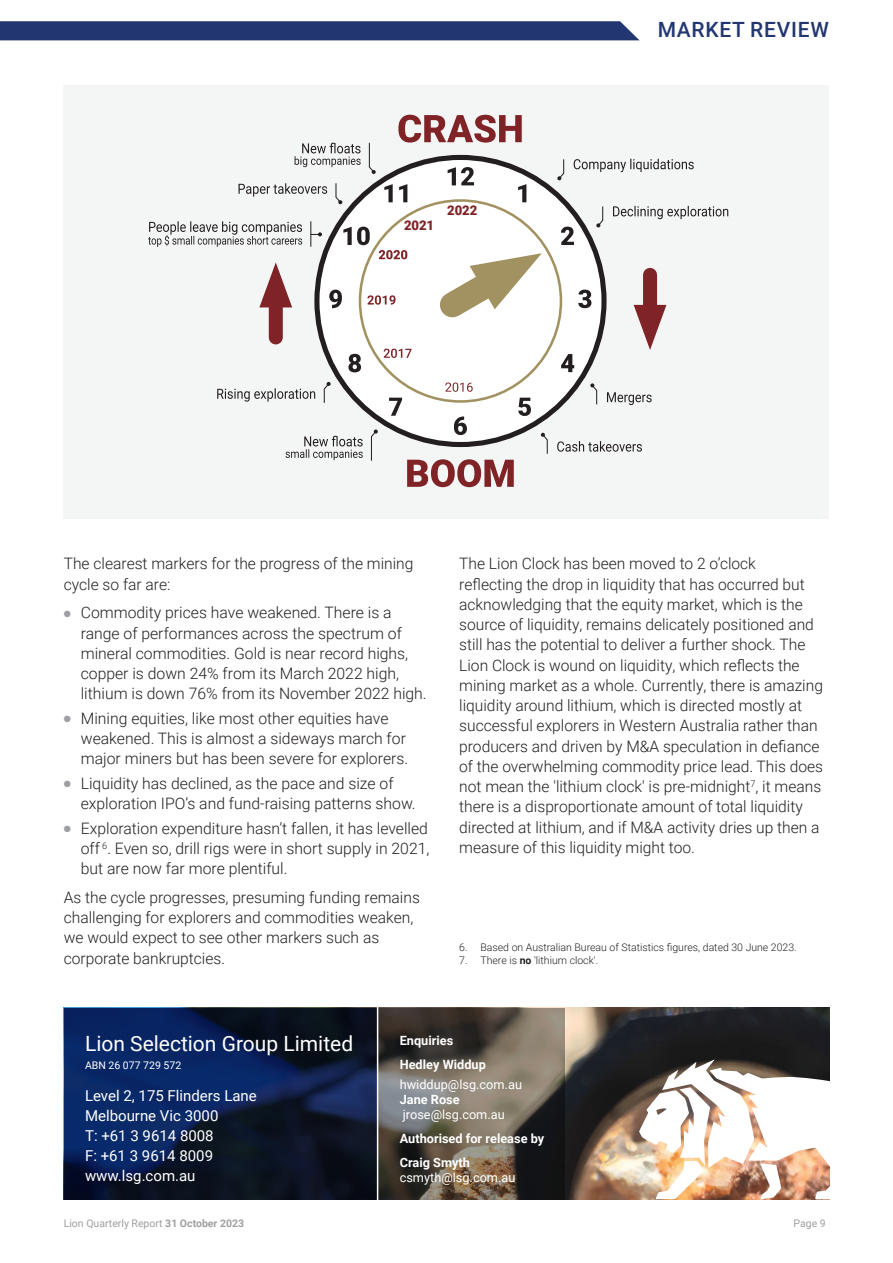
<style>
.page{position:relative;width:893px;height:1263px;background:#fff}
.page>*{position:absolute;margin:0;border:0;box-sizing:border-box;transform-origin:0 0}
.t1{font:21px "Roboto";color:#fff}
.t2{font:500 21px "Roboto";letter-spacing:.035em;color:#223771}
.t3{font:300 15.75px/20.2px "Roboto";color:#231f20}
.t4{font:15px/19.8px "Roboto";color:#fff}
.t5{font:900 13.35px "Roboto";letter-spacing:-.01em;color:#7f2327}
.t6{font:700 12.75px/23.9px "Roboto";color:#fff}
.t7{font:12.75px "Roboto";color:#fff}
.t8{font:300 10.5px "Roboto";color:#231f20}
.t9{font:10.5px "Roboto";color:#9d9fa2}
.t10{font:10.5px "Roboto";color:#fff}
.s1{color:#9d9fa2}
.s2{font-weight:700}
</style>
<div class="page">
<div style="left:64px;top:85px;width:765px;height:434px;background:#f4f5f5"></div>
<div style="left:317px;top:157px;width:287px;height:287px;background:#fff;border-radius:50%"></div>
<svg style="left:379px;top:250px;width:28px;height:9px"></svg>
<svg style="left:367px;top:295px;width:29px;height:10px"></svg>
<svg style="left:384px;top:349px;width:28px;height:9px"></svg>
<svg style="left:445px;top:382px;width:28px;height:10px"></svg>
<svg style="left:368px;top:142px;width:8px;height:32px"></svg>
<svg style="left:295px;top:143px;width:66px;height:24px"></svg>
<svg style="left:370px;top:429px;width:8px;height:32px"></svg>
<svg style="left:286px;top:436px;width:77px;height:24px"></svg>
<svg style="left:335px;top:183px;width:7px;height:21px"></svg>
<svg style="left:239px;top:183px;width:88px;height:14px"></svg>
<svg style="left:323px;top:382px;width:8px;height:21px"></svg>
<svg style="left:217px;top:388px;width:98px;height:14px"></svg>
<svg style="left:310px;top:221px;width:12px;height:26px"></svg>
<svg style="left:148px;top:221px;width:154px;height:26px"></svg>
<svg style="left:407px;top:459px;width:107px;height:28px"></svg>
<svg style="left:398px;top:115px;width:124px;height:28px"></svg>
<svg style="left:448px;top:167px;width:26px;height:18px"></svg>
<svg style="left:454px;top:416px;width:13px;height:19px"></svg>
<svg style="left:329px;top:290px;width:13px;height:18px"></svg>
<svg style="left:578px;top:290px;width:13px;height:18px"></svg>
<svg style="left:343px;top:227px;width:27px;height:18px"></svg>
<svg style="left:348px;top:354px;width:13px;height:18px"></svg>
<svg style="left:561px;top:227px;width:13px;height:18px"></svg>
<svg style="left:518px;top:184px;width:8px;height:18px"></svg>
<svg style="left:384px;top:184px;width:23px;height:18px"></svg>
<svg style="left:518px;top:398px;width:13px;height:18px"></svg>
<svg style="left:389px;top:398px;width:13px;height:18px"></svg>
<svg style="left:561px;top:354px;width:13px;height:18px"></svg>
<svg style="left:557px;top:159px;width:8px;height:21px"></svg>
<svg style="left:574px;top:159px;width:120px;height:13px"></svg>
<svg style="left:596px;top:206px;width:8px;height:21px"></svg>
<svg style="left:613px;top:206px;width:115px;height:13px"></svg>
<svg style="left:607px;top:392px;width:45px;height:13px"></svg>
<svg style="left:590px;top:383px;width:8px;height:22px"></svg>
<svg style="left:557px;top:441px;width:85px;height:11px"></svg>
<svg style="left:541px;top:433px;width:7px;height:21px"></svg>
<div style="left:269px;top:289px;width:14px;height:48px;background:#7f2327"></div>
<svg style="left:259px;top:262px;width:33px;height:45px"></svg>
<div style="left:643px;top:275px;width:14px;height:48px;background:#7f2327"></div>
<svg style="left:634px;top:305px;width:32px;height:45px"></svg>
<svg style="left:440px;top:240px;width:102px;height:78px"></svg>
<div style="left:0;top:21px;width:639px;height:19px;background:#223771"></div>
<img style="left:565px;top:1008px;width:264px;height:191px">
<svg style="left:64px;top:1008px;width:313px;height:191px;background:#0a1c42"></svg>
<svg style="left:378px;top:1008px;width:187px;height:191px;background:#5f584e"></svg>
<img style="left:639px;top:1059px;width:191px;height:140px">
<p class="t5" style="left:404px;top:216px;width:31px">2021</p>
<p class="t5" style="left:447px;top:201px;width:31px">2022</p>
<h1 class="t2" style="left:658px;top:15px;width:173px">MARKET REVIEW</h1>
<p class="t3" style="left:64px;top:553px;width:351px">The clearest markers for the progress of the mining cycle so far are:</p>
<p class="t3" style="left:81px;top:602px;width:347px;text-indent:-17px"><span class="s1">●</span> Commodity prices have weakened. There is a range of performances across the spectrum of mineral commodities. Gold is near record highs, copper is down 24% from its March 2022 high, lithium is down 76% from its November 2022 high.</p>
<p class="t3" style="left:81px;top:707px;width:329px;text-indent:-17px"><span class="s1">●</span> Mining equities, like most other equities have weakened. This is almost a sideways march for major miners but has been severe for explorers.</p>
<p class="t3" style="left:81px;top:772px;width:336px;text-indent:-17px"><span class="s1">●</span> Liquidity has declined, as the pace and size of exploration IPO’s and fund-raising patterns show.</p>
<p class="t3" style="left:81px;top:817px;width:350px;text-align:justify;text-indent:-17px"><span class="s1">●</span> Exploration expenditure hasn’t fallen, it has levelled off <sup>6</sup>. Even so, drill rigs were in short supply in 2021, but are now far more plentiful.</p>
<p class="t3" style="left:64px;top:886px;width:358px">As the cycle progresses, presuming funding remains challenging for explorers and commodities weaken, we would expect to see other markers such as corporate bankruptcies.</p>
<p class="t3" style="left:459px;top:553px;width:365px">The Lion Clock has been moved to 2 o’clock reflecting the drop in liquidity that has occurred but acknowledging that the equity market, which is the source of liquidity, remains delicately positioned and still has the potential to deliver a further shock. The Lion Clock is wound on liquidity, which reflects the mining market as a whole. Currently, there is amazing liquidity around lithium, which is directed mostly at successful explorers in Western Australia rather than producers and driven by M&amp;A speculation in defiance of the overwhelming commodity price lead. This does not mean the 'lithium clock' is pre-midnight<sup>7</sup>, it means there is a disproportionate amount of total liquidity directed at lithium, and if M&amp;A activity dries up then a measure of this liquidity might too.</p>
<p class="t8" style="left:459px;top:940px;width:339px">6. Based on Australian Bureau of Statistics figures, dated 30 June 2023.</p>
<p class="t8" style="left:459px;top:952px;width:140px">7. There is <span class="s2">no</span> 'lithium clock'.</p>
<h1 class="t1" style="left:85px;top:1029px;width:270px">Lion Selection Group Limited</h1>
<p class="t10" style="left:85px;top:1058px;width:98px">ABN 26 077 729 572</p>
<p class="t4" style="left:85px;top:1086px;width:173px">Level 2, 175 Flinders Lane<br>Melbourne Vic 3000<br>T: +61 3 9614 8008<br>F: +61 3 9614 8009 www.lsg.com.au</p>
<p class="t6" style="left:400px;top:1028px;width:88px">Enquiries<br>Hedley Widdup</p>
<p class="t7" style="left:400px;top:1075px;width:124px">hwiddup@lsg.com.au</p>
<p class="t6" style="left:400px;top:1087px;width:61px">Jane Rose</p>
<p class="t7" style="left:403px;top:1106px;width:103px">jrose@lsg.com.au</p>
<p class="t6" style="left:400px;top:1126px;width:146px">Authorised for release by<br>Craig Smyth</p>
<p class="t7" style="left:400px;top:1169px;width:117px">csmyth@lsg.com.au</p>
<p class="t9" style="left:64px;top:1216px;width:182px">Lion Quarterly Report <span class="s2">31 October 2023</span></p>
<p class="t9" style="left:794px;top:1216px;width:34px">Page 9</p>
</div>
